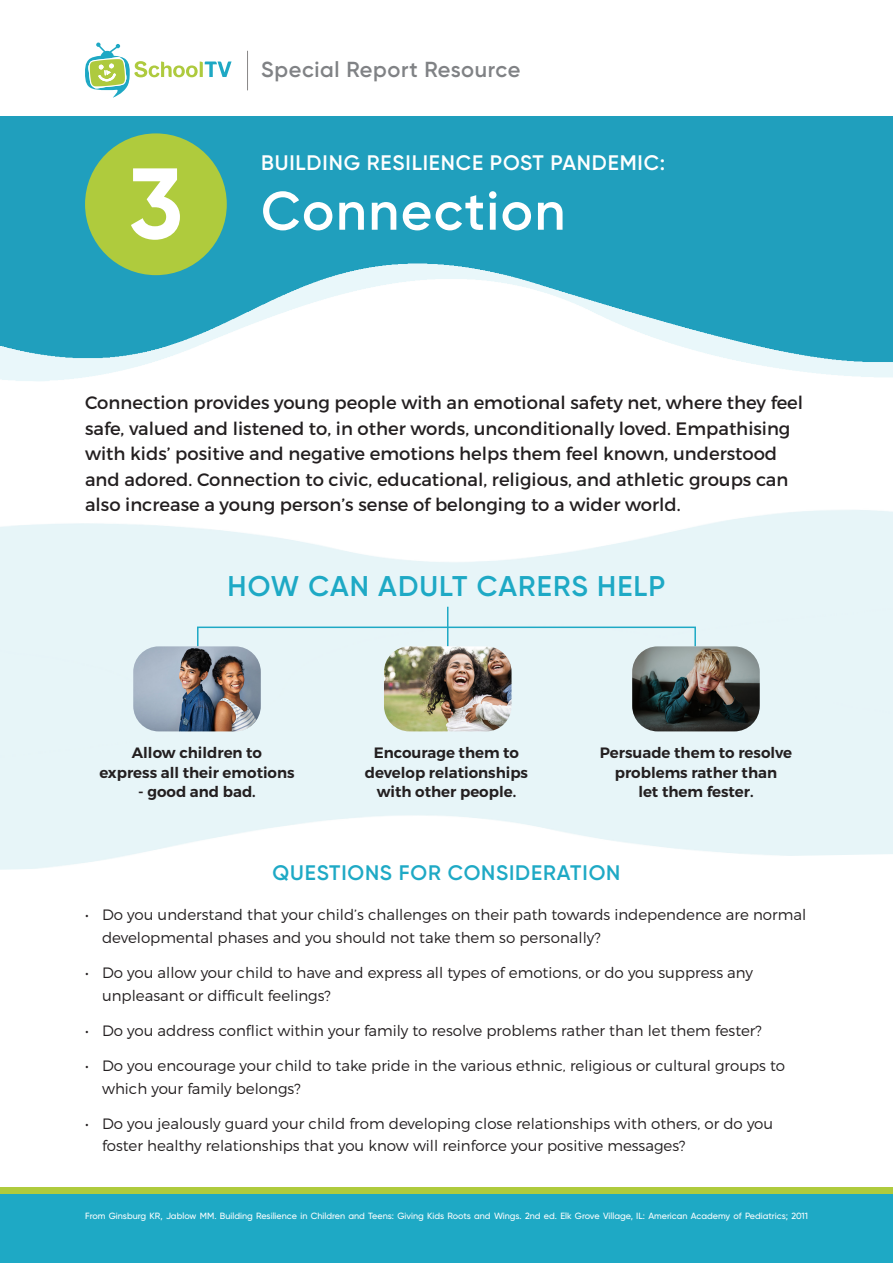
<style>
.page{position:relative;width:893px;height:1263px;background:#fff}
.page>*{position:absolute;margin:0;border:0;box-sizing:border-box;transform-origin:0 0}
.t1{font:700 100.05px "Gilroy";color:#fff}
.t2{font:600 54px "Gilroy";letter-spacing:.03em;color:#fff}
.t3{font:600 28.5px "Gilroy";letter-spacing:.04em;color:#1ea9c5}
.t4{font:600 21.75px "Gilroy";letter-spacing:.03em;color:#808285}
.t5{font:600 21px "Gilroy";letter-spacing:.04em;color:#fff}
.t6{font:600 21px "Gilroy";letter-spacing:.04em;color:#1ea9c5}
.t7{font:18px/25.5px "Montserrat";color:#231f20}
.t8{font:300 15px/22.5px "Montserrat";color:#231f20}
.t9{font:600 15px/19.5px "Montserrat";color:#231f20;text-align:center}
.t10{font:500 9px "Gilroy";color:#fff}
</style>
<div class="page">
<img style="left:0;top:117px;width:893px;height:251px">
<svg style="left:85px;top:43px;width:147px;height:55px"></svg>
<hr style="left:247px;top:51px;width:1px;height:39px;background:#898787">
<div style="left:0;top:1193px;width:893px;height:70px;background:#1ea9c5"></div>
<div style="left:0;top:1187px;width:893px;height:7px;background:#afcb3d"></div>
<div style="left:85px;top:133px;width:142px;height:142px;background:#afcb3d;border-radius:50%"></div>
<div style="left:197px;top:626px;width:499px;height:21px;border:2px solid #1ea9c5"></div>
<hr style="left:447px;top:607px;width:1px;height:39px;background:#1ea9c5">
<img style="left:133px;top:646px;width:128px;height:85px">
<img style="left:384px;top:646px;width:128px;height:85px">
<img style="left:632px;top:646px;width:128px;height:85px">
<p class="t1" style="left:129px;top:141px;width:56px">3</p>
<p class="t4" style="left:261px;top:56px;width:261px">Special Report Resource</p>
<p class="t5" style="left:261px;top:149px;width:405px">BUILDING RESILIENCE POST PANDEMIC:</p>
<p class="t2" style="left:261px;top:177px;width:306px">Connection</p>
<p class="t7" style="left:85px;top:390px;width:720px">Connection provides young people with an emotional safety net, where they feel safe, valued and listened to, in other words, unconditionally loved. Empathising with kids’ positive and negative emotions helps them feel known, understood and adored. Connection to civic, educational, religious, and athletic groups can also increase a young person’s sense of belonging to a wider world.</p>
<p class="t3" style="left:228px;top:568px;width:439px">HOW CAN ADULT CARERS HELP</p>
<p class="t9" style="left:99px;top:743px;width:197px">Allow children to<br>express all their emotions</p>
<p class="t9" style="left:138px;top:782px;width:119px">- good and bad.</p>
<p class="t9" style="left:365px;top:743px;width:165px">Encourage them to develop relationships with other people.</p>
<p class="t9" style="left:600px;top:743px;width:194px">Persuade them to resolve problems rather than<br>let them fester.</p>
<p class="t6" style="left:273px;top:860px;width:349px">QUESTIONS FOR CONSIDERATION</p>
<p class="t8" style="left:102px;top:903px;width:706px;text-indent:-17px">• Do you understand that your child’s challenges on their path towards independence are normal developmental phases and you should not take them so personally?</p>
<p class="t8" style="left:102px;top:961px;width:652px;text-indent:-17px">• Do you allow your child to have and express all types of emotions, or do you suppress any unpleasant or difficult feelings?</p>
<p class="t8" style="left:85px;top:1019px;width:678px">• Do you address conflict within your family to resolve problems rather than let them fester?</p>
<p class="t8" style="left:102px;top:1054px;width:685px;text-indent:-17px">• Do you encourage your child to take pride in the various ethnic, religious or cultural groups to which your family belongs?</p>
<p class="t8" style="left:102px;top:1112px;width:673px;text-indent:-17px">• Do you jealously guard your child from developing close relationships with others, or do you foster healthy relationships that you know will reinforce your positive messages?</p>
<p class="t10" style="left:85px;top:1210px;width:724px">From Ginsburg KR, Jablow MM. Building Resilience in Children and Teens: Giving Kids Roots and Wings. 2nd ed. Elk Grove Village, IL: American Academy of Pediatrics; 2011</p>
</div>
